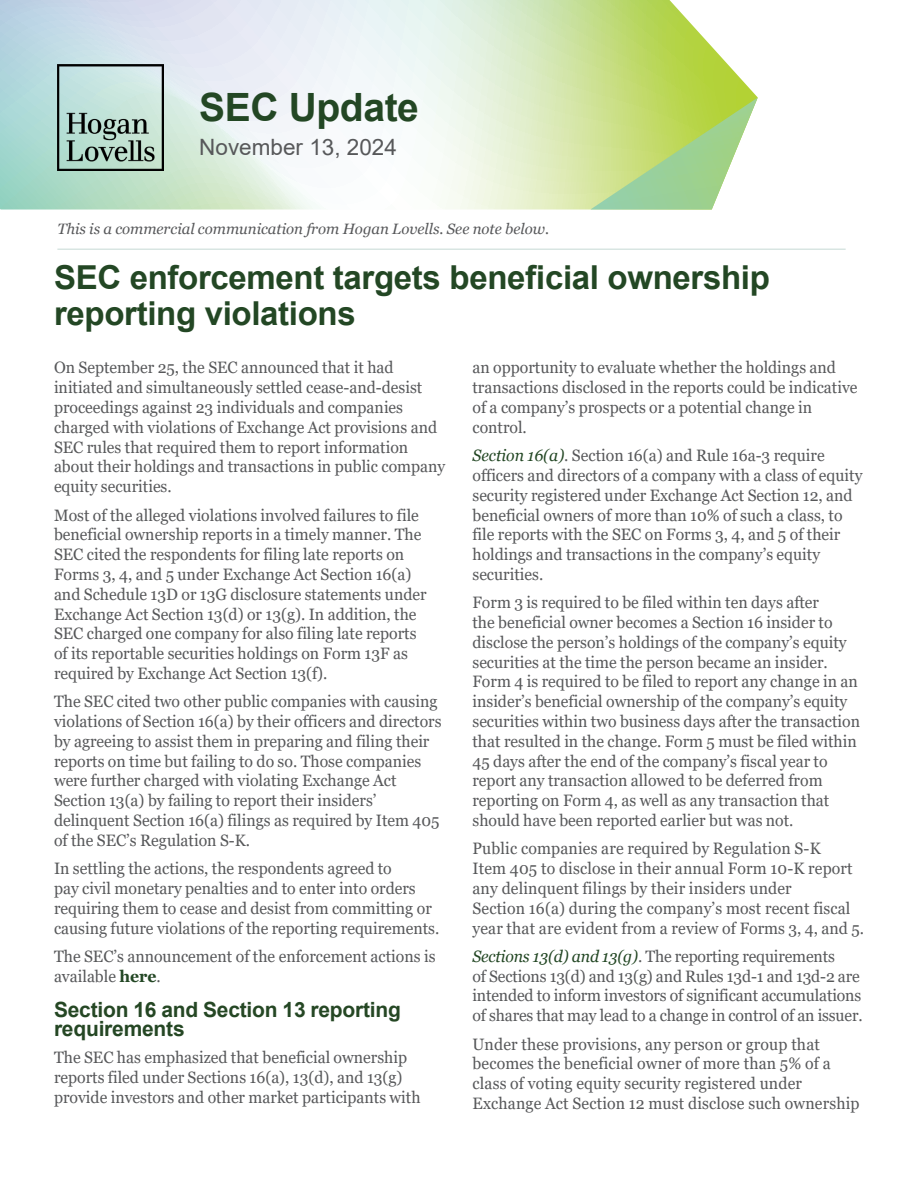
<style>
.page{position:relative;width:918px;height:1188px;background:#fff}
.page>*{position:absolute;margin:0;border:0;box-sizing:border-box;transform-origin:0 0}
.INFO_Title{font:700 39px "Arial";letter-spacing:-.01em;color:#234724}
.SEC_Update_Title{font:700 33px/36px "Arial";letter-spacing:-.01em;color:#234724}
.INFO_Sub_Title{font:22.5px "Arial";color:#57585a}
.SEC_Update_Body_Heading_1{font:700 21px/19.8px "Arial";letter-spacing:-.01em;color:#254724}
.SEC_Update_Body_copy{font:16.5px/19.8px "Georgia";color:#57585a;scale:.96 1}
.INFO_Body_copy{font:italic 15px "Georgia";color:#57585a}
.s1{font-weight:700;color:#234724}
.s2{font-style:italic;color:#234724}
</style>
<div class="page">
<svg style="left:0;top:0;width:758px;height:210px"></svg>
<svg style="left:590px;top:98px;width:168px;height:112px;background:#bedc91"></svg>
<img style="left:57px;top:64px;width:106px;height:106px">
<hr style="left:57px;top:249px;width:789px;height:1px;background:#c5d9d4">
<p class="INFO_Title" style="left:199px;top:80px;width:221px">SEC Update</p>
<p class="INFO_Sub_Title" style="left:199px;top:131px;width:199px">November 13, 2024</p>
<p class="INFO_Body_copy" style="left:57px;top:219px;width:493px">This is a commercial communication from Hogan Lovells. See note below.</p>
<p class="SEC_Update_Title" style="left:54px;top:260px;width:718px">SEC enforcement targets beneficial ownership reporting violations</p>
<p class="SEC_Update_Body_copy" style="left:54px;top:358px;width:409px">On September 25, the SEC announced that it had initiated and simultaneously settled cease-and-desist proceedings against 23 individuals and companies charged with violations of Exchange Act provisions and SEC rules that required them to report information about their holdings and transactions in public company equity securities.</p>
<p class="SEC_Update_Body_copy" style="left:54px;top:505px;width:390px">Most of the alleged violations involved failures to file beneficial ownership reports in a timely manner. The SEC cited the respondents for filing late reports on Forms 3, 4, and 5 under Exchange Act Section 16(a) and Schedule 13D or 13G disclosure statements under Exchange Act Section 13(d) or 13(g). In addition, the SEC charged one company for also filing late reports of its reportable securities holdings on Form 13F as required by Exchange Act Section 13(f).</p>
<p class="SEC_Update_Body_copy" style="left:54px;top:692px;width:405px">The SEC cited two other public companies with causing violations of Section 16(a) by their officers and directors by agreeing to assist them in preparing and filing their reports on time but failing to do so. Those companies were further charged with violating Exchange Act Section 13(a) by failing to report their insiders’ delinquent Section 16(a) filings as required by Item 405 of the SEC’s Regulation S-K.</p>
<p class="SEC_Update_Body_copy" style="left:54px;top:859px;width:403px">In settling the actions, the respondents agreed to<br>pay civil monetary penalties and to enter into orders requiring them to cease and desist from committing or causing future violations of the reporting requirements.</p>
<p class="SEC_Update_Body_copy" style="left:54px;top:947px;width:399px">The SEC’s announcement of the enforcement actions is available <span class="s1">here</span>.</p>
<p class="SEC_Update_Body_Heading_1" style="left:54px;top:1000px;width:349px">Section 16 and Section 13 reporting requirements</p>
<p class="SEC_Update_Body_copy" style="left:54px;top:1048px;width:383px">The SEC has emphasized that beneficial ownership reports filed under Sections 16(a), 13(d), and 13(g) provide investors and other market participants with</p>
<p class="SEC_Update_Body_copy" style="left:472px;top:358px;width:403px">an opportunity to evaluate whether the holdings and transactions disclosed in the reports could be indicative of a company’s prospects or a potential change in control.</p>
<p class="SEC_Update_Body_copy" style="left:472px;top:446px;width:408px"><span class="s2">Section 16(a)</span>. Section 16(a) and Rule 16a-3 require officers and directors of a company with a class of equity security registered under Exchange Act Section 12, and beneficial owners of more than 10% of such a class, to file reports with the SEC on Forms 3, 4, and 5 of their holdings and transactions in the company’s equity securities.</p>
<p class="SEC_Update_Body_copy" style="left:472px;top:593px;width:405px">Form 3 is required to be filed within ten days after<br>the beneficial owner becomes a Section 16 insider to disclose the person’s holdings of the company’s equity securities at the time the person became an insider.<br>Form 4 is required to be filed to report any change in an insider’s beneficial ownership of the company’s equity securities within two business days after the transaction that resulted in the change. Form 5 must be filed within 45 days after the end of the company’s fiscal year to report any transaction allowed to be deferred from reporting on Form 4, as well as any transaction that should have been reported earlier but was not.</p>
<p class="SEC_Update_Body_copy" style="left:472px;top:839px;width:409px">Public companies are required by Regulation S-K<br>Item 405 to disclose in their annual Form 10-K report any delinquent filings by their insiders under<br>Section 16(a) during the company’s most recent fiscal year that are evident from a review of Forms 3, 4, and 5.</p>
<p class="SEC_Update_Body_copy" style="left:472px;top:947px;width:408px"><span class="s2">Sections 13(d) and 13(g)</span>. The reporting requirements<br>of Sections 13(d) and 13(g) and Rules 13d-1 and 13d-2 are intended to inform investors of significant accumulations of shares that may lead to a change in control of an issuer.</p>
<p class="SEC_Update_Body_copy" style="left:472px;top:1034px;width:405px">Under these provisions, any person or group that becomes the beneficial owner of more than 5% of a class of voting equity security registered under Exchange Act Section 12 must disclose such ownership</p>
</div>
